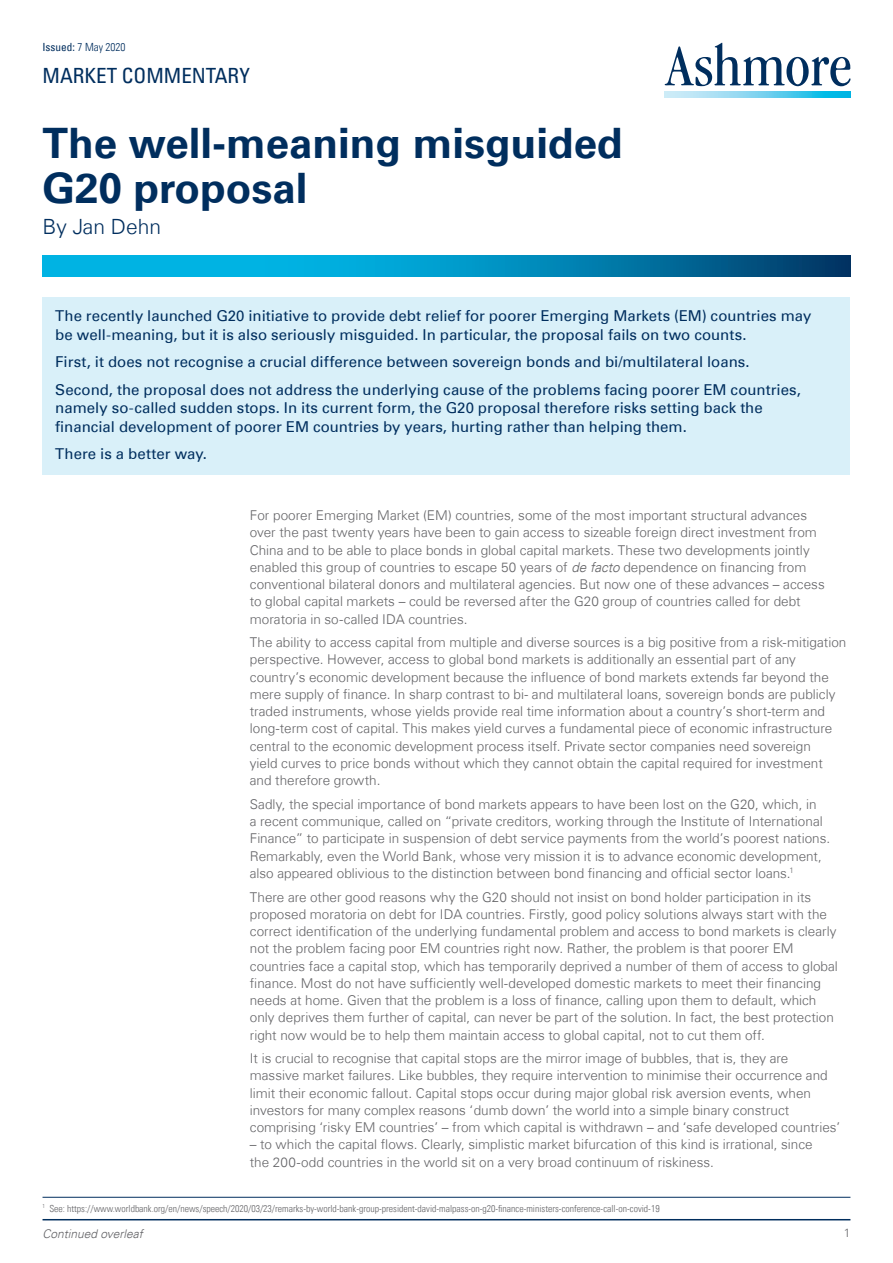
<style>
.page{position:relative;width:893px;height:1263px;background:#fff}
.page>*{position:absolute;margin:0;border:0;box-sizing:border-box;transform-origin:0 0}
.t1{font:700 42px/45px "Univers Com 65";color:#002e5e}
.t2{font:condensed 21px "Univers Com 57";color:#002e5e}
.t3{font:300 21px "Univers Com 45";color:#002e5e}
.t4{font:15px/18.8px "Univers Com 55 Roman";color:#002e5e}
.t5{font:300 13.5px/17.2px "Univers Com 45";color:#636366}
.t6{font:italic 300 12px "Univers Com 45";color:#636366}
.t7{font:300 12px "Univers Com 45";color:#636366}
.t8{font:11.25px "Univers Com 47 Light Cond";color:#002e5e}
.t9{font:9.75px "Univers Com 47 Light Cond";color:#636366}
.s1{font-family:"Univers Com 57";font-stretch:condensed}
.s2{font-style:italic}
</style>
<div class="page">
<svg style="left:665px;top:43px;width:185px;height:43px"></svg>
<svg style="left:665px;top:92px;width:185px;height:6px"></svg>
<hr style="left:43px;top:1219px;width:807px;height:1px;background:#002e5e">
<div style="left:43px;top:298px;width:807px;height:177px;background:#d9f0f9"></div>
<svg style="left:43px;top:255px;width:807px;height:21px;background:#008dbd"></svg>
<hr style="left:43px;top:1197px;width:807px;height:1px;background:#002e5e">
<p class="t8" style="left:43px;top:40px;width:85px"><span class="s1">Issued:</span> 7 May 2020</p>
<p class="t2" style="left:43px;top:62px;width:209px">MARKET COMMENTARY</p>
<p class="t1" style="left:43px;top:121px;width:582px">The well-meaning misguided<br>G20 proposal</p>
<p class="t3" style="left:43px;top:214px;width:120px">By Jan Dehn</p>
<p class="t4" style="left:55px;top:307px;width:758px">The recently launched G20 initiative to provide debt relief for poorer Emerging Markets (EM) countries may be well-meaning, but it is also seriously misguided. In particular, the proposal fails on two counts.</p>
<p class="t4" style="left:55px;top:353px;width:696px">First, it does not recognise a crucial difference between sovereign bonds and bi/multilateral loans.</p>
<p class="t4" style="left:55px;top:380px;width:747px">Second, the proposal does not address the underlying cause of the problems facing poorer EM countries, namely so-called sudden stops. In its current form, the G20 proposal therefore risks setting back the financial development of poorer EM countries by years, hurting rather than helping them.</p>
<p class="t4" style="left:55px;top:445px;width:153px">There is a better way.</p>
<p class="t5" style="left:250px;top:507px;width:576px">For poorer Emerging Market (EM) countries, some of the most important structural advances over the past twenty years have been to gain access to sizeable foreign direct investment from China and to be able to place bonds in global capital markets. These two developments jointly enabled this group of countries to escape 50 years of <span class="s2">de facto</span> dependence on financing from conventional bilateral donors and multilateral agencies. But now one of these advances – access to global capital markets – could be reversed after the G20 group of countries called for debt moratoria in so-called IDA countries.</p>
<p class="t5" style="left:250px;top:634px;width:598px">The ability to access capital from multiple and diverse sources is a big positive from a risk-mitigation perspective. However, access to global bond markets is additionally an essential part of any country’s economic development because the influence of bond markets extends far beyond the mere supply of finance. In sharp contrast to bi- and multilateral loans, sovereign bonds are publicly traded instruments, whose yields provide real time information about a country’s short-term and long-term cost of capital. This makes yield curves a fundamental piece of economic infrastructure central to the economic development process itself. Private sector companies need sovereign<br>yield curves to price bonds without which they cannot obtain the capital required for investment and therefore growth.</p>
<p class="t5" style="left:250px;top:795px;width:582px">Sadly, the special importance of bond markets appears to have been lost on the G20, which, in<br>a recent communique, called on “private creditors, working through the Institute of International Finance” to participate in suspension of debt service payments from the world’s poorest nations.<br>Remarkably, even the World Bank, whose very mission it is to advance economic development, also appeared oblivious to the distinction between bond financing and official sector loans.<sup>1</sup></p>
<p class="t5" style="left:250px;top:888px;width:590px">There are other good reasons why the G20 should not insist on bond holder participation in its proposed moratoria on debt for IDA countries. Firstly, good policy solutions always start with the correct identification of the underlying fundamental problem and access to bond markets is clearly not the problem facing poor EM countries right now. Rather, the problem is that poorer EM countries face a capital stop, which has temporarily deprived a number of them of access to global finance. Most do not have sufficiently well-developed domestic markets to meet their financing needs at home. Given that the problem is a loss of finance, calling upon them to default, which only deprives them further of capital, can never be part of the solution. In fact, the best protection right now would be to help them maintain access to global capital, not to cut them off.</p>
<p class="t5" style="left:250px;top:1050px;width:592px">It is crucial to recognise that capital stops are the mirror image of bubbles, that is, they are massive market failures. Like bubbles, they require intervention to minimise their occurrence and limit their economic fallout. Capital stops occur during major global risk aversion events, when investors for many complex reasons ‘dumb down’ the world into a simple binary construct comprising ‘risky EM countries’ – from which capital is withdrawn – and ‘safe developed countries’</p>
<p class="t5" style="left:250px;top:1136px;width:564px">– to which the capital flows. Clearly, simplistic market bifurcation of this kind is irrational, since the 200-odd countries in the world sit on a very broad continuum of riskiness.</p>
<p class="t9" style="left:43px;top:1202px;width:619px"><sup>1</sup> See: https://www.worldbank.org/en/news/speech/2020/03/23/remarks-by-world-bank-group-president-david-malpass-on-g20-finance-ministers-conference-call-on-covid-19</p>
<p class="t6" style="left:43px;top:1226px;width:102px">Continued overleaf</p>
<p class="t7" style="left:844px;top:1226px;width:8px">1</p>
</div>
